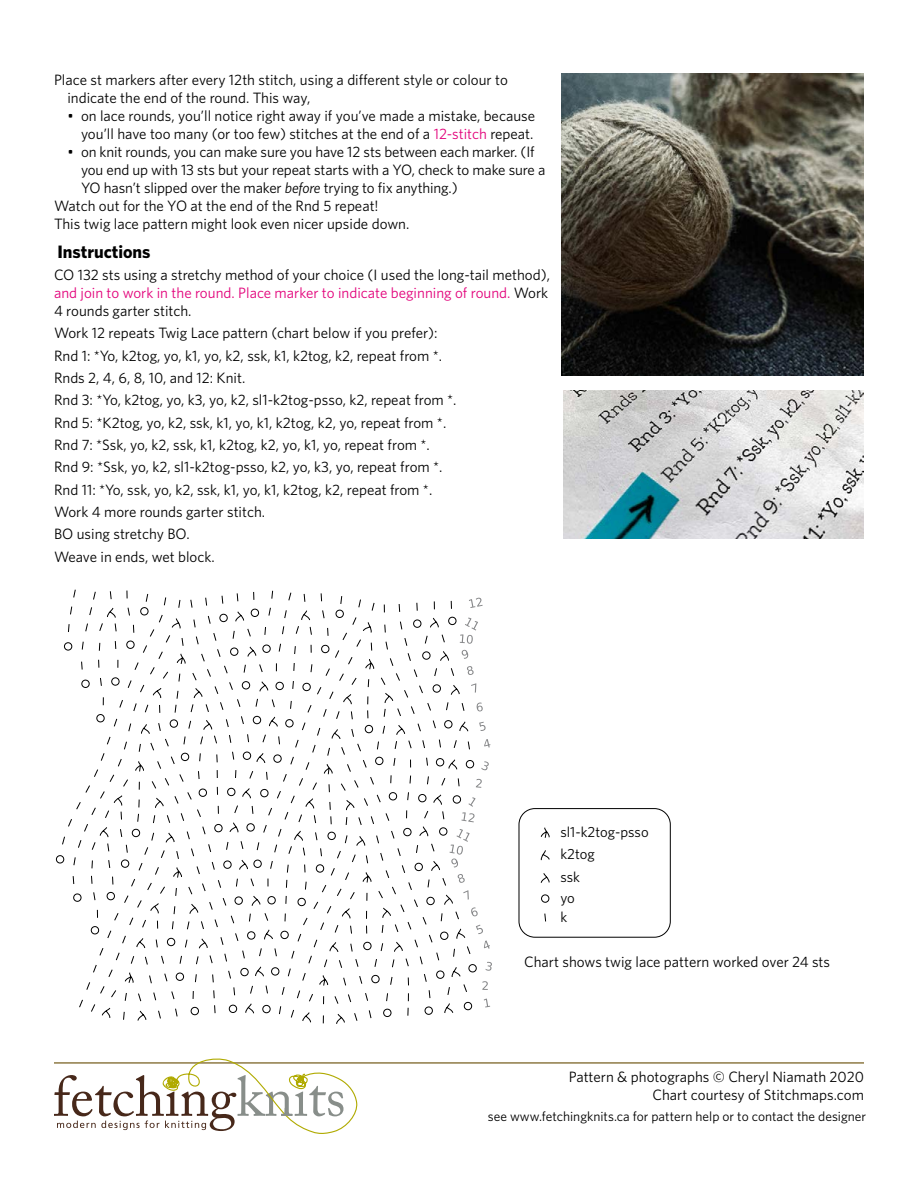
<style>
.page{position:relative;width:918px;height:1188px;background:#fff}
.page>*{position:absolute;margin:0;border:0;box-sizing:border-box;transform-origin:0 0}
.t1{font:700 18px "Whitney";color:#000}
.t2{font:15px/22.4px "Whitney";color:#000}
.t3{font:14.7px/22.6px "Whitney";color:#000}
.t4{font:13.5px "Whitney";color:#000}
.s1{color:#e2007a}
.s2{font-style:italic}
</style>
<div class="page">
<hr style="left:54px;top:1062px;width:810px;height:2px;background:#8e7a45">
<svg style="left:54px;top:1058px;width:304px;height:76px"></svg>
<svg style="left:544px;top:913px;width:3px;height:9px"></svg>
<svg style="left:540px;top:850px;width:10px;height:11px"></svg>
<div style="left:541px;top:894px;width:9px;height:9px;border:1px solid #000;border-radius:50%"></div>
<svg style="left:540px;top:827px;width:10px;height:11px"></svg>
<svg style="left:540px;top:873px;width:10px;height:10px"></svg>
<svg style="left:55px;top:589px;width:437px;height:435px"></svg>
<div style="left:519px;top:808px;width:152px;height:130px;border:1px solid #000;border-radius:16px"></div>
<img style="left:562px;top:73px;width:302px;height:303px">
<img style="left:563px;top:390px;width:301px;height:148px">
<p class="t2" style="left:68px;top:71px;width:442px;line-height:18px;text-indent:-14px">Place st markers after every 12th stitch, using a different style or colour to indicate the end of the round. This way,</p>
<p class="t2" style="left:68px;top:107px;width:469px;line-height:18px;text-align:right">• on lace rounds, you’ll notice right away if you’ve made a mistake, because you’ll have too many (or too few) stitches at the end of a <span class="s1">12-stitch</span> repeat.</p>
<p class="t2" style="left:68px;top:141px;width:469px">• on knit rounds, you can make sure you have 12 sts between each marker. (If</p>
<p class="t2" style="left:81px;top:159px;width:466px">you end up with 13 sts but your repeat starts with a YO, check to make sure a</p>
<p class="t2" style="left:81px;top:177px;width:378px">YO hasn’t slipped over the maker <span class="s2">before</span> trying to fix anything.)</p>
<p class="t2" style="left:54px;top:195px;width:326px">Watch out for the YO at the end of the Rnd 5 repeat!</p>
<p class="t2" style="left:54px;top:213px;width:357px">This twig lace pattern might look even nicer upside down.</p>
<p class="t1" style="left:57px;top:239px;width:95px">Instructions</p>
<p class="t2" style="left:54px;top:266px;width:498px;line-height:18px;text-align:justify">CO 132 sts using a stretchy method of your choice (I used the long-tail method), <span class="s1">and join to work in the round. Place marker to indicate beginning of round.</span> Work 4 rounds garter stitch.</p>
<p class="t2" style="left:54px;top:322px;width:404px">Work 12 repeats Twig Lace pattern (chart below if you prefer):<br>Rnd 1: *Yo, k2tog, yo, k1, yo, k2, ssk, k1, k2tog, k2, repeat from *.<br>Rnds 2, 4, 6, 8, 10, and 12: Knit.<br>Rnd 3: *Yo, k2tog, yo, k3, yo, k2, sl1-k2tog-psso, k2, repeat from *.<br>Rnd 5: *K2tog, yo, k2, ssk, k1, yo, k1, k2tog, k2, yo, repeat from *.<br>Rnd 7: *Ssk, yo, k2, ssk, k1, k2tog, k2, yo, k1, yo, repeat from *.<br>Rnd 9: *Ssk, yo, k2, sl1-k2tog-psso, k2, yo, k3, yo, repeat from *.<br>Rnd 11: *Yo, ssk, yo, k2, ssk, k1, yo, k1, k2tog, k2, repeat from *.<br>Work 4 more rounds garter stitch.<br>BO using stretchy BO.<br>Weave in ends, wet block.</p>
<p class="t3" style="left:560px;top:820px;width:90px">sl1-k2tog-psso k2tog<br>ssk</p>
<p class="t3" style="left:560px;top:888px;width:16px;line-height:18.9px">yo k</p>
<p class="t2" style="left:524px;top:950px;width:308px">Chart shows twig lace pattern worked over 24 sts</p>
<p class="t2" style="left:569px;top:1068px;width:297px;line-height:18px;text-align:right">Pattern &amp; photographs © Cheryl Niamath 2020<br>Chart courtesy of Stitchmaps.com</p>
<p class="t4" style="left:488px;top:1108px;width:380px">see www.fetchingknits.ca for pattern help or to contact the designer</p>
</div>
